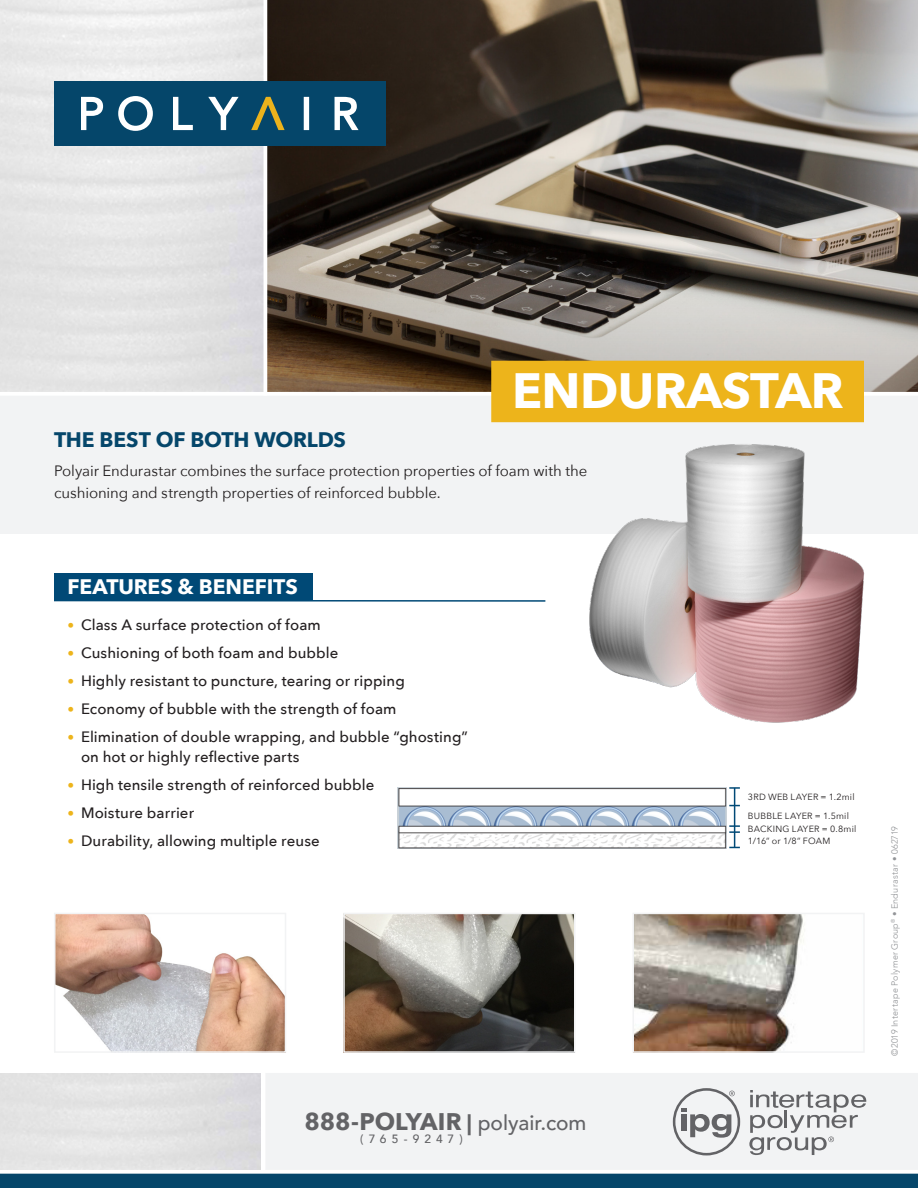
<style>
.page{position:relative;width:918px;height:1188px;background:#fff}
.page>*{position:absolute;margin:0;border:0;box-sizing:border-box;transform-origin:0 0}
.t1{font:700 49.5px "Avenir Next";letter-spacing:-.01em;color:#fff}
.t2{font:700 24px "Avenir Next";letter-spacing:-.005em;color:#636366}
.t3{font:700 21px "Avenir Next";letter-spacing:-.01em;color:#05466a}
.t4{font:700 21px "Avenir Next";letter-spacing:-.005em;color:#fff}
.t5{font:500 15px/19.5px "Avenir Next";letter-spacing:.005em;color:#231f20}
.t6{font:15px/22.5px "Avenir Next";letter-spacing:-.005em;color:#231f20}
.t7{font:500 12px "Avenir";letter-spacing:.41em;color:#636366}
.t8{font:9px "Avenir Next";letter-spacing:.025em;color:#231f20}
.t9{font:300 9px "Avenir";letter-spacing:.03em;color:#939598}
.s1{font-size:13.5px;color:#edb41b}
.s2{font-size:21px}
.s3{font-family:"Avenir";font-weight:500;font-size:21px}
</style>
<div class="page">
<img style="left:267px;top:0;width:651px;height:247px">
<div style="left:0;top:394px;width:918px;height:140px;background:#f2f3f4"></div>
<svg style="left:267px;top:247px;width:651px;height:145px;background:#7a7168"></svg>
<hr style="left:0;top:392px;width:918px;height:4px;background:#fff">
<div style="left:264px;top:1072px;width:654px;height:98px;background:#f2f3f4"></div>
<hr style="left:262px;top:1070px;width:3px;height:104px;background:#fff">
<div style="left:0;top:1174px;width:918px;height:14px;background:#05466a"></div>
<svg style="left:0;top:1173px;width:918px;height:1px"></svg>
<svg style="left:749px;top:1090px;width:117px;height:65px"></svg>
<svg style="left:673px;top:1088px;width:67px;height:67px"></svg>
<hr style="left:0;top:1069px;width:918px;height:4px;background:#fff">
<div style="left:54px;top:81px;width:332px;height:65px;background:#05466a"></div>
<svg style="left:81px;top:97px;width:22px;height:33px"></svg>
<svg style="left:118px;top:96px;width:35px;height:35px"></svg>
<svg style="left:173px;top:97px;width:20px;height:33px"></svg>
<svg style="left:208px;top:97px;width:31px;height:33px"></svg>
<svg style="left:304px;top:97px;width:5px;height:33px"></svg>
<svg style="left:335px;top:97px;width:24px;height:33px"></svg>
<svg style="left:251px;top:97px;width:34px;height:33px"></svg>
<img style="left:557px;top:422px;width:308px;height:301px">
<hr style="left:54px;top:600px;width:491px;height:2px;background:#004976">
<div style="left:54px;top:573px;width:258px;height:27px;background:#004976"></div>
<img style="left:635px;top:916px;width:169px;height:134px">
<div style="left:632px;top:913px;width:233px;height:140px;border:2px solid #f2f3f4"></div>
<img style="left:57px;top:916px;width:226px;height:134px">
<div style="left:54px;top:913px;width:232px;height:140px;border:2px solid #f2f3f4"></div>
<img style="left:346px;top:916px;width:227px;height:134px">
<div style="left:343px;top:913px;width:233px;height:140px;border:2px solid #f2f3f4"></div>
<div style="left:491px;top:361px;width:373px;height:61px;background:#edb41b"></div>
<img style="left:397px;top:787px;width:329px;height:62px">
<hr style="left:734px;top:788px;width:1px;height:60px;background:#004976">
<svg style="left:729px;top:787px;width:11px;height:2px"></svg>
<svg style="left:729px;top:825px;width:11px;height:8px"></svg>
<p class="t1" style="left:512px;top:348px;width:333px">ENDURASTAR</p>
<p class="t3" style="left:54px;top:421px;width:294px">THE BEST OF BOTH WORLDS</p>
<p class="t6" style="left:54px;top:459px;width:535px">Polyair Endurastar combines the surface protection properties of foam with the cushioning and strength properties of reinforced bubble.</p>
<p class="t4" style="left:68px;top:568px;width:232px">FEATURES &amp; BENEFITS</p>
<p class="t5" style="left:68px;top:614px;width:255px"><span class="s1">•</span> Class A surface protection of foam</p>
<p class="t5" style="left:68px;top:642px;width:272px"><span class="s1">•</span> Cushioning of both foam and bubble</p>
<p class="t5" style="left:68px;top:670px;width:339px"><span class="s1">•</span> Highly resistant to puncture, tearing or ripping</p>
<p class="t5" style="left:68px;top:699px;width:331px"><span class="s1">•</span> Economy of bubble with the strength of foam</p>
<p class="t5" style="left:81px;top:727px;width:389px;text-indent:-14px"><span class="s1">•</span> Elimination of double wrapping, and bubble “ghosting” on hot or highly reflective parts</p>
<p class="t5" style="left:68px;top:774px;width:308px"><span class="s1">•</span> High tensile strength of reinforced bubble</p>
<p class="t5" style="left:68px;top:803px;width:128px"><span class="s1">•</span> Moisture barrier</p>
<p class="t5" style="left:68px;top:831px;width:254px"><span class="s1">•</span> Durability, allowing multiple reuse</p>
<p class="t2" style="left:304px;top:1101px;width:283px">888-POLYAIR <span class="s2">|</span> <span class="s3">polyair.com</span></p>
<p class="t7" style="left:360px;top:1128px;width:104px">(765-9247)</p>
<p class="t8" style="left:748px;top:789px;width:108px">3RD WEB LAYER = 1.2mil</p>
<p class="t8" style="left:748px;top:808px;width:103px">BUBBLE LAYER = 1.5mil</p>
<p class="t8" style="left:748px;top:821px;width:110px">BACKING LAYER = 0.8mil</p>
<p class="t8" style="left:748px;top:833px;width:84px">1/16” or 1/8” FOAM</p>
<p class="t9" style="left:889px;top:1056px;width:231px;rotate:-90deg">©2019 Intertape Polymer Group<sup>®</sup> • Endurastar • 062719</p>
</div>
